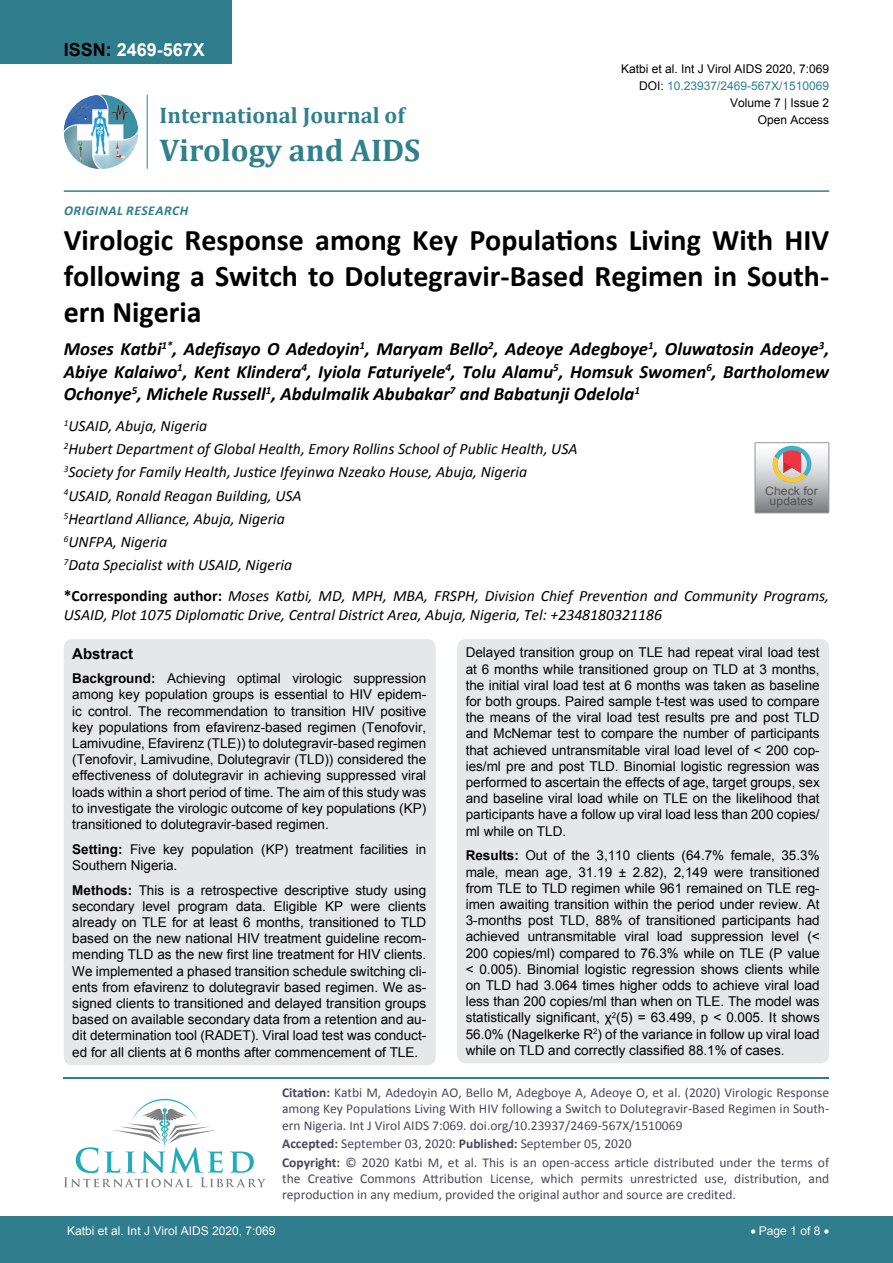
<style>
.page{position:relative;width:893px;height:1263px;background:#fff}
.page>*{position:absolute;margin:0;border:0;box-sizing:border-box;transform-origin:0 0}
.t1{font:700 31.5px "Cambria";color:#30808d}
.t2{font:700 30px/36px "Calibri";color:#000;text-align:justify}
.t3{font:700 22.5px "Cambria";color:#30808d}
.t4{font:italic 700 18.75px/22.5px "Calibri";color:#000;text-align:justify}
.t5{font:700 18px "Arial";color:#fff}
.t6{font:italic 15.75px/23.1px "Calibri";color:#000}
.t7{font:700 15px "Arial";color:#000}
.t8{font:13.5px/16.2px "Arial";color:#000;text-align:justify}
.t9{font:13.5px/16.2px "Calibri";color:#47475c}
.t10{font:italic 700 13.5px "Calibri";letter-spacing:.04em;color:#307d8d}
.t11{font:12px "Arial";color:#000}
.t12{font:12px "Arial";color:#fff}
.t13{font:12px "Arial";color:#30808d}
.t14{font:11.7px/10.1px "Arial";color:#535353;text-align:center;scale:1.06 1}
.s1{color:#000}
.s2{font-weight:700;font-style:normal}
.s3{font-weight:700}
</style>
<div class="page">
<div style="left:0;top:0;width:231px;height:64px;background:#307d8d"></div>
<img style="left:64px;top:95px;width:74px;height:74px;border-radius:37px">
<hr style="left:147px;top:95px;width:1px;height:74px;background:#307d8d">
<hr style="left:64px;top:190px;width:765px;height:2px;background:#307d8d">
<div style="left:0;top:1217px;width:893px;height:46px;background:#307d8d"></div>
<hr style="left:64px;top:1077px;width:765px;height:1px;background:#30808d">
<svg style="left:64px;top:1099px;width:202px;height:88px"></svg>
<div style="left:64px;top:639px;width:372px;height:426px;background:#e6e7e8;border-radius:9px"></div>
<svg style="left:755px;top:443px;width:74px;height:70px"></svg>
<div style="left:457px;top:639px;width:372px;height:424px;background:#e6e7e8;border-radius:9px"></div>
<h3 class="t5" style="left:64px;top:38px;width:143px"><span class="s1">ISSN:</span> 2469-567X</h3>
<h3 class="t3" style="left:160px;top:100px;width:247px">International Journal of</h3>
<h1 class="t1" style="left:160px;top:128px;width:262px">Virology and AIDS</h1>
<p class="t10" style="left:64px;top:202px;width:124px">Original Resear ch</p>
<p class="t11" style="left:621px;top:60px;width:210px">Katbi et al. Int J Virol AIDS 2020, 7:069</p>
<p class="t11" style="left:730px;top:95px;width:101px">Volume 7 | Issue 2</p>
<p class="t13" style="left:639px;top:78px;width:192px"><span class="s1">DOI:</span> 10.23937/2469-567X/1510069</p>
<p class="t11" style="left:758px;top:112px;width:73px">Open Access</p>
<h2 class="t2" style="left:64px;top:222px;width:767px">Virologic Response among Key Populations Living With HIV following a Switch to Dolutegravir-Based Regimen in South&shy;ern Nigeria</h2>
<p class="t4" style="left:64px;top:338px;width:767px">Moses Katbi<sup>1*</sup>, Adefisayo O Adedoyin<sup>1</sup>, Maryam Bello<sup>2</sup>, Adeoye Adegboye<sup>1</sup>, Oluwatosin Adeoye<sup>3</sup>, Abiye Kalaiwo<sup>1</sup>, Kent Klindera<sup>4</sup>, Iyiola Faturiyele<sup>4</sup>, Tolu Alamu<sup>5</sup>, Homsuk Swomen<sup>6</sup>, Bartholomew Ochonye<sup>5</sup>, Michele Russell<sup>1</sup>, Abdulmalik Abubakar<sup>7</sup> and Babatunji Odelola<sup>1</sup></p>
<p class="t6" style="left:64px;top:414px;width:515px"><sup>1</sup>USAID, Abuja, Nigeria<br><sup>2</sup>Hubert Department of Global Health, Emory Rollins School of Public Health, USA <sup>3</sup>Society for Family Health, Justice Ifeyinwa Nzeako House, Abuja, Nigeria <sup>4</sup>USAID, Ronald Reagan Building, USA<br><sup>5</sup>Heartland Alliance, Abuja, Nigeria<br><sup>6</sup>UNFPA, Nigeria<br><sup>7</sup>Data Specialist with USAID, Nigeria</p>
<p class="t14" style="left:765px;top:486px;width:51px">Check for updates</p>
<p class="t6" style="left:64px;top:586px;width:767px;line-height:18.9px"><span class="s2">*Corresponding author:</span> Moses Katbi, MD, MPH, MBA, FRSPH, Division Chief Prevention and Community Programs,<br>USAID, Plot 1075 Diplomatic Drive, Central District Area, Abuja, Nigeria, Tel: +2348180321186</p>
<p class="t7" style="left:72px;top:643px;width:62px">Abstract</p>
<p class="t8" style="left:72px;top:670px;width:355px"><span class="s3">Background:</span> Achieving optimal virologic suppression among key population groups is essential to HIV epidem&shy;ic control. The recommendation to transition HIV positive key populations from efavirenz-based regimen (Tenofovir, Lamivudine, Efavirenz (TLE)) to dolutegravir-based regimen (Tenofovir, Lamivudine, Dolutegravir (TLD)) considered the effectiveness of dolutegravir in achieving suppressed viral loads within a short period of time. The aim of this study was to investigate the virologic outcome of key populations (KP) transitioned to dolutegravir-based regimen.</p>
<p class="t8" style="left:72px;top:841px;width:356px"><span class="s3">Setting:</span> Five key population (KP) treatment facilities in<br>Southern Nigeria.</p>
<p class="t8" style="left:72px;top:882px;width:356px"><span class="s3">Methods:</span> This is a retrospective descriptive study using secondary level program data. Eligible KP were clients already on TLE for at least 6 months, transitioned to TLD based on the new national HIV treatment guideline recom&shy;mending TLD as the new first line treatment for HIV clients.<br>We implemented a phased transition schedule switching cli&shy;ents from efavirenz to dolutegravir based regimen. We as&shy;signed clients to transitioned and delayed transition groups based on available secondary data from a retention and au&shy;dit determination tool (RADET). Viral load test was conduct&shy;ed for all clients at 6 months after commencement of TLE.</p>
<p class="t8" style="left:466px;top:645px;width:356px">Delayed transition group on TLE had repeat viral load test at 6 months while transitioned group on TLD at 3 months, the initial viral load test at 6 months was taken as baseline for both groups. Paired sample t-test was used to compare the means of the viral load test results pre and post TLD and McNemar test to compare the number of participants that achieved untransmitable viral load level of &lt; 200 cop&shy;ies/ml pre and post TLD. Binomial logistic regression was performed to ascertain the effects of age, target groups, sex and baseline viral load while on TLE on the likelihood that participants have a follow up viral load less than 200 copies/ ml while on TLD.</p>
<p class="t8" style="left:466px;top:848px;width:356px"><span class="s3">Results:</span> Out of the 3,110 clients (64.7% female, 35.3% male, mean age, 31.19 ± 2.82), 2,149 were transitioned from TLE to TLD regimen while 961 remained on TLE reg&shy;imen awaiting transition within the period under review. At 3-months post TLD, 88% of transitioned participants had achieved untransmitable viral load suppression level (&lt; 200 copies/ml) compared to 76.3% while on TLE (P value &lt; 0.005). Binomial logistic regression shows clients while on TLD had 3.064 times higher odds to achieve viral load less than 200 copies/ml than when on TLE. The model was statistically significant, χ<sup>2</sup>(5) = 63.499, p &lt; 0.005. It shows 56.0% (Nagelkerke R<sup>2</sup>) of the variance in follow up viral load while on TLD and correctly classified 88.1% of cases.</p>
<p class="t9" style="left:282px;top:1084px;width:549px;text-align:justify"><span class="s3">Citation:</span> Katbi M, Adedoyin AO, Bello M, Adegboye A, Adeoye O, et al. (2020) Virologic Response among Key Populations Living With HIV following a Switch to Dolutegravir-Based Regimen in South&shy;ern Nigeria. Int J Virol AIDS 7:069. doi.org/10.23937/2469-567X/1510069</p>
<p class="t9" style="left:282px;top:1134px;width:549px;line-height:18.6px"><span class="s3">Accepted:</span> September 03, 2020: <span class="s3">Published:</span> September 05, 2020<br><span class="s3">Copyright:</span> © 2020 Katbi M, et al. This is an open-access article distributed under the terms of</p>
<p class="t9" style="left:282px;top:1170px;width:548px">the Creative Commons Attribution License, which permits unrestricted use, distribution, and reproduction in any medium, provided the original author and source are credited.</p>
<p class="t12" style="left:67px;top:1223px;width:210px">Katbi et al. Int J Virol AIDS 2020, 7:069</p>
<p class="t12" style="left:750px;top:1223px;width:80px">• Page 1 of 8 •</p>
</div>
